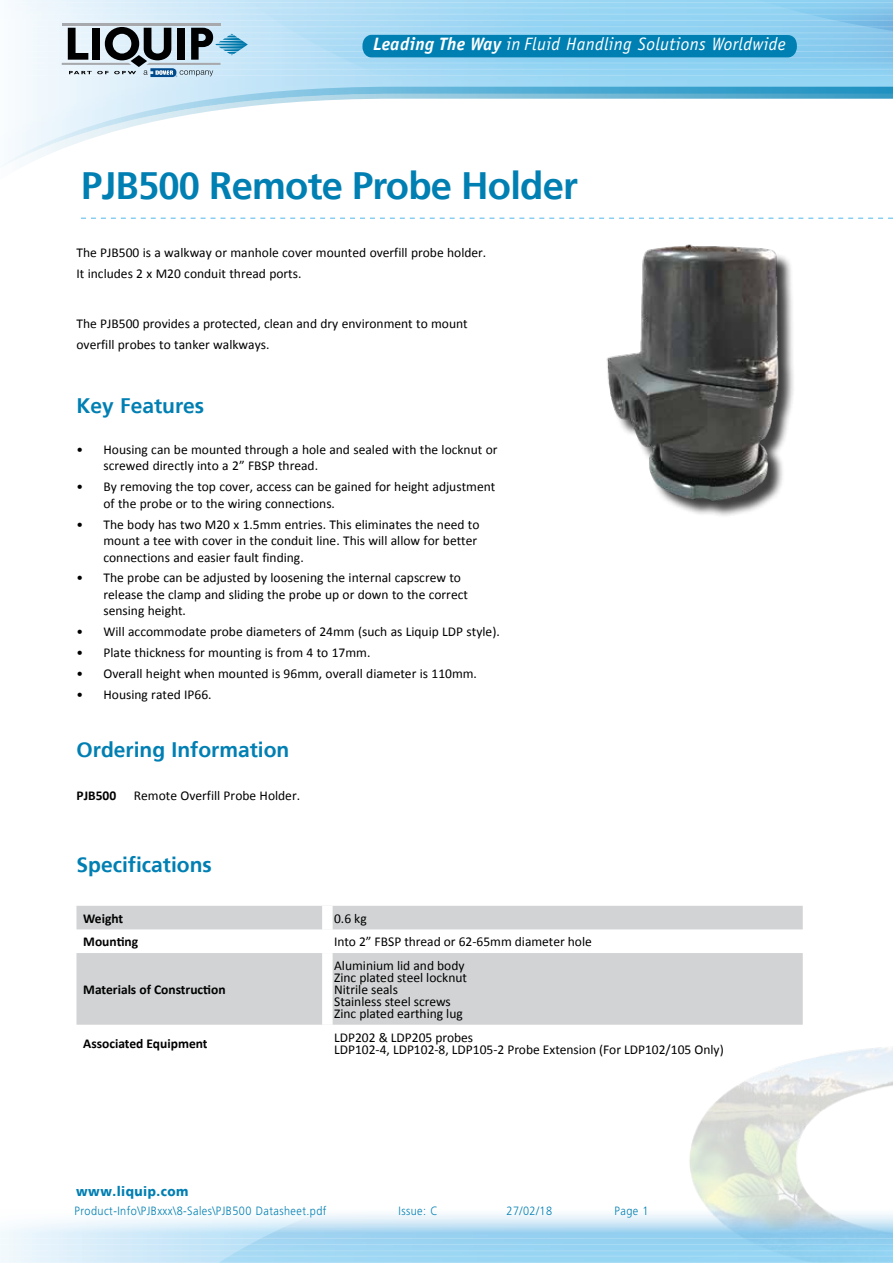
<style>
.page{position:relative;width:893px;height:1263px;background:#fff}
.page>*{position:absolute;margin:0;border:0;box-sizing:border-box;transform-origin:0 0}
.t1{font:700 38.1px "Frutiger LT Std";letter-spacing:-.02em;color:#007fb3}
.t2{font:700 21px "Frutiger LT Std";color:#007fb3}
.t3{font:italic 18px "Officina Sans Std";letter-spacing:.02em;color:#fff}
.t4{font:13.5px/16.5px "Calibri";color:#000}
.t5{font:700 13.5px "Calibri";color:#000}
.t6{font:900 13.5px "Frutiger LT Std";letter-spacing:.04em;color:#007fb3;scale:.91 1}
.t7{font:300 12px "Frutiger LT Std";letter-spacing:.04em;color:#007fb3;scale:.91 1}
.s1{font-weight:700}
</style>
<div class="page">
<img style="left:689px;top:1047px;width:204px;height:159px">
<svg style="left:15px;top:0;width:98px;height:85px"></svg>
<svg style="left:113px;top:0;width:780px;height:85px;background:#a2d7f3"></svg>
<hr style="left:0;top:38px;width:893px;height:1px;background:#fff">
<hr style="left:0;top:75px;width:893px;height:1px;background:#fff">
<hr style="left:0;top:32px;width:893px;height:1px;background:#fff">
<hr style="left:0;top:63px;width:893px;height:1px;background:#fff">
<hr style="left:0;top:69px;width:893px;height:1px;background:#fff">
<hr style="left:0;top:26px;width:893px;height:1px;background:#fff">
<hr style="left:0;top:57px;width:893px;height:1px;background:#fff">
<hr style="left:0;top:45px;width:893px;height:1px;background:#fff">
<hr style="left:0;top:51px;width:893px;height:1px;background:#fff">
<hr style="left:0;top:20px;width:893px;height:1px;background:#fff">
<hr style="left:0;top:8px;width:893px;height:1px;background:#fff">
<hr style="left:0;top:14px;width:893px;height:1px;background:#fff">
<hr style="left:0;top:2px;width:893px;height:1px;background:#fff">
<svg style="left:1px;top:85px;width:892px;height:82px"></svg>
<svg style="left:0;top:1220px;width:85px;height:42px"></svg>
<svg style="left:85px;top:1206px;width:808px;height:56px"></svg>
<hr style="left:0;top:1238px;width:893px;height:1px;background:#fff">
<hr style="left:0;top:1250px;width:893px;height:1px;background:#fff">
<hr style="left:0;top:1244px;width:893px;height:1px;background:#fff">
<hr style="left:0;top:1256px;width:893px;height:1px;background:#fff">
<svg style="left:76px;top:906px;width:727px;height:119px;fill:#d1d3d4"></svg>
<div style="left:322px;top:906px;width:11px;height:23px;background:#fff"></div>
<div style="left:322px;top:929px;width:11px;height:24px;background:#fff"></div>
<div style="left:322px;top:953px;width:11px;height:72px;background:#fff"></div>
<img style="left:606px;top:244px;width:188px;height:272px">
<hr style="left:62px;top:23px;width:159px;height:2px;background:#a7a9ac">
<svg style="left:62px;top:27px;width:186px;height:50px;background:#90a1ab"></svg>
<div style="left:362px;top:35px;width:435px;height:22px;background:#007fb3"></div>
<svg style="left:81px;top:218px;width:812px;height:1px"></svg>
<h3 class="t3" style="left:373px;top:34px;width:414px"><span class="s1">Leading The Way</span> in Fluid Handling Solutions Worldwide</h3>
<h1 class="t1" style="left:81px;top:164px;width:499px">PJB500 Remote Probe Holder</h1>
<p class="t4" style="left:76px;top:241px;width:411px;line-height:21px">The PJB500 is a walkway or manhole cover mounted overfill probe holder.<br>It includes 2 x M20 conduit thread ports.</p>
<p class="t4" style="left:76px;top:313px;width:393px;line-height:21px">The PJB500 provides a protected, clean and dry environment to mount overfill probes to tanker walkways.</p>
<h2 class="t2" style="left:76px;top:394px;width:129px">Key Features</h2>
<p class="t4" style="left:103px;top:441px;width:396px;text-indent:-27px">• Housing can be mounted through a hole and sealed with the locknut or screwed directly into a 2” FBSP thread.</p>
<p class="t4" style="left:103px;top:478px;width:393px;text-indent:-27px">• By removing the top cover, access can be gained for height adjustment of the probe or to the wiring connections.</p>
<p class="t4" style="left:103px;top:515px;width:378px;text-indent:-27px">• The body has two M20 x 1.5mm entries. This eliminates the need to mount a tee with cover in the conduit line. This will allow for better connections and easier fault finding.</p>
<p class="t4" style="left:103px;top:569px;width:366px;text-indent:-27px">• The probe can be adjusted by loosening the internal capscrew to release the clamp and sliding the probe up or down to the correct sensing height.</p>
<p class="t4" style="left:76px;top:623px;width:425px">• Will accommodate probe diameters of 24mm (such as Liquip LDP style).</p>
<p class="t4" style="left:76px;top:644px;width:295px">• Plate thickness for mounting is from 4 to 17mm.</p>
<p class="t4" style="left:76px;top:665px;width:402px">• Overall height when mounted is 96mm, overall diameter is 110mm.</p>
<p class="t4" style="left:76px;top:686px;width:137px">• Housing rated IP66.</p>
<h2 class="t2" style="left:76px;top:738px;width:214px">Ordering Information</h2>
<p class="t5" style="left:76px;top:786px;width:41px">PJB500</p>
<p class="t4" style="left:134px;top:787px;width:168px">Remote Overfill Probe Holder.</p>
<h2 class="t2" style="left:76px;top:852px;width:137px">Specifications</h2>
<p class="t5" style="left:83px;top:909px;width:42px">Weight</p>
<p class="t4" style="left:334px;top:909px;width:34px">0.6 kg</p>
<p class="t5" style="left:83px;top:932px;width:56px">Mounting</p>
<p class="t4" style="left:334px;top:933px;width:259px">Into 2” FBSP thread or 62-65mm diameter hole</p>
<p class="t5" style="left:83px;top:980px;width:144px">Materials of Construction</p>
<p class="t4" style="left:334px;top:959px;width:134px;line-height:12px">Aluminium lid and body<br>Zinc plated steel locknut<br>Nitrile seals<br>Stainless steel screws<br>Zinc plated earthing lug</p>
<p class="t5" style="left:83px;top:1033px;width:126px">Associated Equipment</p>
<p class="t4" style="left:334px;top:1031px;width:391px;line-height:12px">LDP202 &amp; LDP205 probes<br>LDP102-4, LDP102-8, LDP105-2 Probe Extension (For LDP102/105 Only)</p>
<p class="t6" style="left:76px;top:1183px;width:125px">www.liquip.com</p>
<p class="t7" style="left:75px;top:1204px;width:278px">Product-Info\PJBxxx\8-Sales\PJB500 Datasheet.pdf</p>
<p class="t7" style="left:399px;top:1204px;width:45px">Issue: C</p>
<p class="t7" style="left:507px;top:1204px;width:52px">27/02/18</p>
<p class="t7" style="left:615px;top:1204px;width:39px">Page 1</p>
</div>
